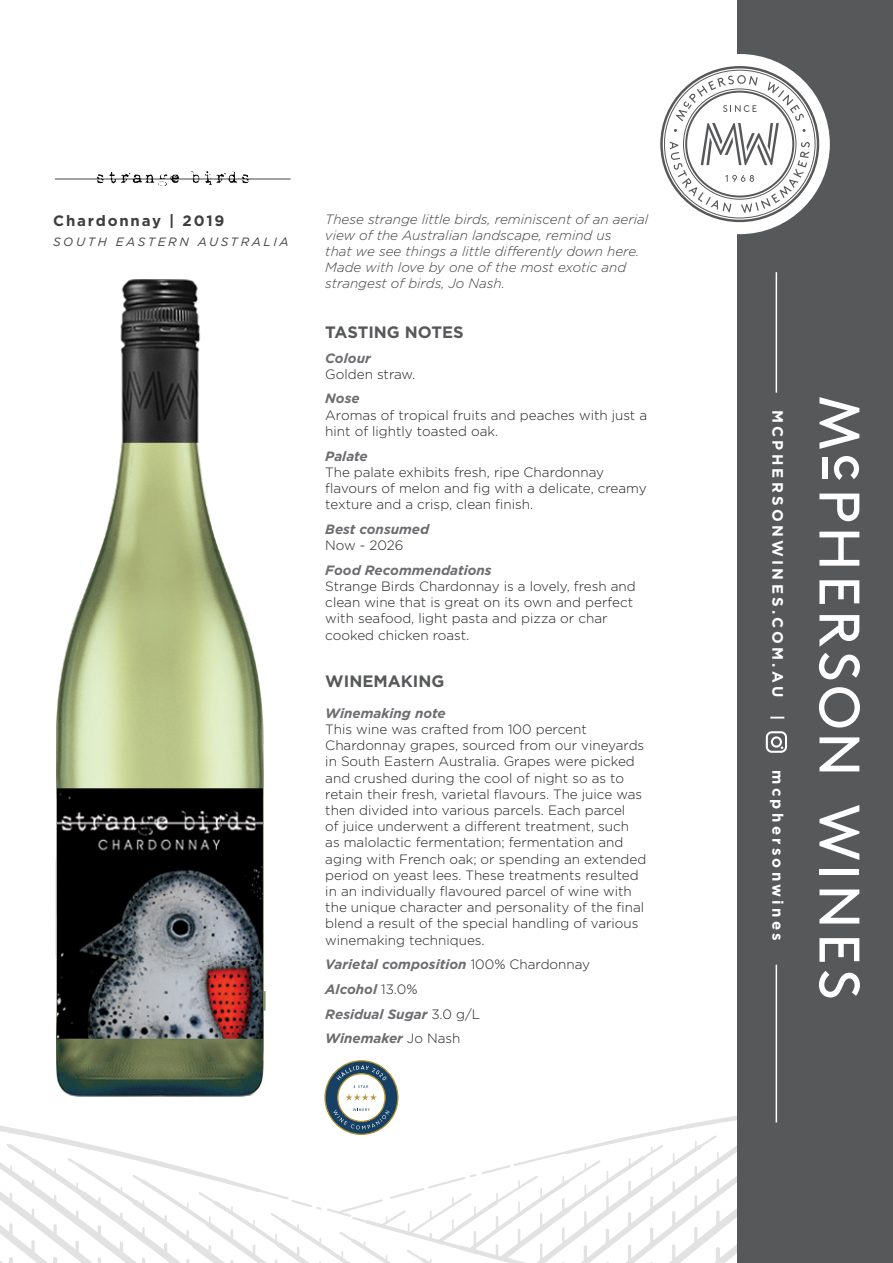
<style>
.page{position:relative;width:893px;height:1263px;background:#fff}
.page>*{position:absolute;margin:0;border:0;box-sizing:border-box;transform-origin:0 0}
.t1{font:700 16.5px "Gotham";color:#57585a}
.t2{font:700 15px "Gotham";letter-spacing:.22em;color:#fff}
.t3{font:700 15px "Gotham";letter-spacing:.12em;color:#3e3e3f}
.t4{font:300 13.5px/16.2px "Gotham";color:#231f20}
.t5{font:italic 300 13.5px/16.2px "Gotham";color:#3e3e3f}
.t6{font:italic 700 13.5px "Gotham";color:#6c6d70}
.t7{font:italic 12px "Gotham";letter-spacing:.22em;color:#3e3e3f}
.s1{font-weight:700;font-style:italic;color:#6c6d70}
.s2{font-weight:300;font-style:normal;color:#231f20}
</style>
<div class="page">
<svg style="left:0;top:1095px;width:738px;height:168px"></svg>
<div style="left:738px;top:0;width:155px;height:1263px;background:#57585a"></div>
<svg style="left:819px;top:805px;width:40px;height:118px"></svg>
<svg style="left:819px;top:938px;width:40px;height:24px"></svg>
<svg style="left:819px;top:971px;width:41px;height:26px"></svg>
<svg style="left:819px;top:493px;width:40px;height:28px"></svg>
<svg style="left:819px;top:532px;width:41px;height:239px"></svg>
<svg style="left:819px;top:397px;width:40px;height:52px"></svg>
<div style="left:823px;top:458px;width:5px;height:21px;background:#fff"></div>
<svg style="left:826px;top:456px;width:33px;height:24px"></svg>
<div style="left:650px;top:54px;width:180px;height:180px;background:#fff;border-radius:50%"></div>
<svg style="left:660px;top:66px;width:159px;height:156px"></svg>
<hr style="left:776px;top:272px;width:1px;height:121px;background:#fff">
<hr style="left:776px;top:965px;width:1px;height:157px;background:#fff">
<svg style="left:766px;top:731px;width:21px;height:22px"></svg>
<img style="left:55px;top:279px;width:243px;height:826px">
<svg style="left:324px;top:1060px;width:74px;height:75px"></svg>
<img style="left:55px;top:171px;width:236px;height:15px">
<p class="t3" style="left:53px;top:210px;width:173px">Chardonnay | 2019</p>
<p class="t7" style="left:53px;top:234px;width:237px">SOUTH EASTERN AUSTRALIA</p>
<p class="t5" style="left:325px;top:210px;width:324px">These strange little birds, reminiscent of an aerial view of the Australian landscape, remind us<br>that we see things a little differently down here.<br>Made with love by one of the most exotic and strangest of birds, Jo Nash.</p>
<p class="t1" style="left:325px;top:321px;width:140px">TASTING NOTES</p>
<p class="t6" style="left:325px;top:349px;width:47px">Colour</p>
<p class="t4" style="left:325px;top:365px;width:92px">Golden straw.</p>
<p class="t6" style="left:325px;top:390px;width:36px">Nose</p>
<p class="t4" style="left:325px;top:406px;width:323px">Aromas of tropical fruits and peaches with just a hint of lightly toasted oak.</p>
<p class="t6" style="left:325px;top:447px;width:44px">Palate</p>
<p class="t4" style="left:325px;top:463px;width:323px">The palate exhibits fresh, ripe Chardonnay flavours of melon and fig with a delicate, creamy texture and a crisp, clean finish.</p>
<p class="t6" style="left:325px;top:520px;width:105px">Best consumed</p>
<p class="t4" style="left:325px;top:537px;width:80px">Now - 2026</p>
<p class="t6" style="left:325px;top:561px;width:168px">Food Recommendations</p>
<p class="t4" style="left:325px;top:578px;width:312px">Strange Birds Chardonnay is a lovely, fresh and clean wine that is great on its own and perfect with seafood, light pasta and pizza or char cooked chicken roast.</p>
<p class="t1" style="left:325px;top:670px;width:121px">WINEMAKING</p>
<p class="t4" style="left:325px;top:704px;width:322px"><span class="s1">Winemaking note<br></span>This wine was crafted from 100 percent Chardonnay grapes, sourced from our vineyards in South Eastern Australia. Grapes were picked and crushed during the cool of night so as to retain their fresh, varietal flavours. The juice was then divided into various parcels. Each parcel<br>of juice underwent a different treatment, such as malolactic fermentation; fermentation and aging with French oak; or spending an extended period on yeast lees. These treatments resulted in an individually flavoured parcel of wine with the unique character and personality of the final blend a result of the special handling of various winemaking techniques.</p>
<p class="t6" style="left:325px;top:956px;width:266px">Varietal composition <span class="s2">100% Chardonnay</span></p>
<p class="t6" style="left:325px;top:980px;width:94px">Alcohol <span class="s2">13.0%</span></p>
<p class="t6" style="left:325px;top:1005px;width:156px">Residual Sugar <span class="s2">3.0 g/L</span></p>
<p class="t6" style="left:325px;top:1030px;width:137px">Winemaker <span class="s2">Jo Nash</span></p>
<p class="t2" style="left:788px;top:410px;width:312px;rotate:90deg">MCPHERSONWINES.COM.AU |</p>
<p class="t2" style="left:788px;top:770px;width:172px;rotate:90deg">mcphersonwines</p>
</div>
